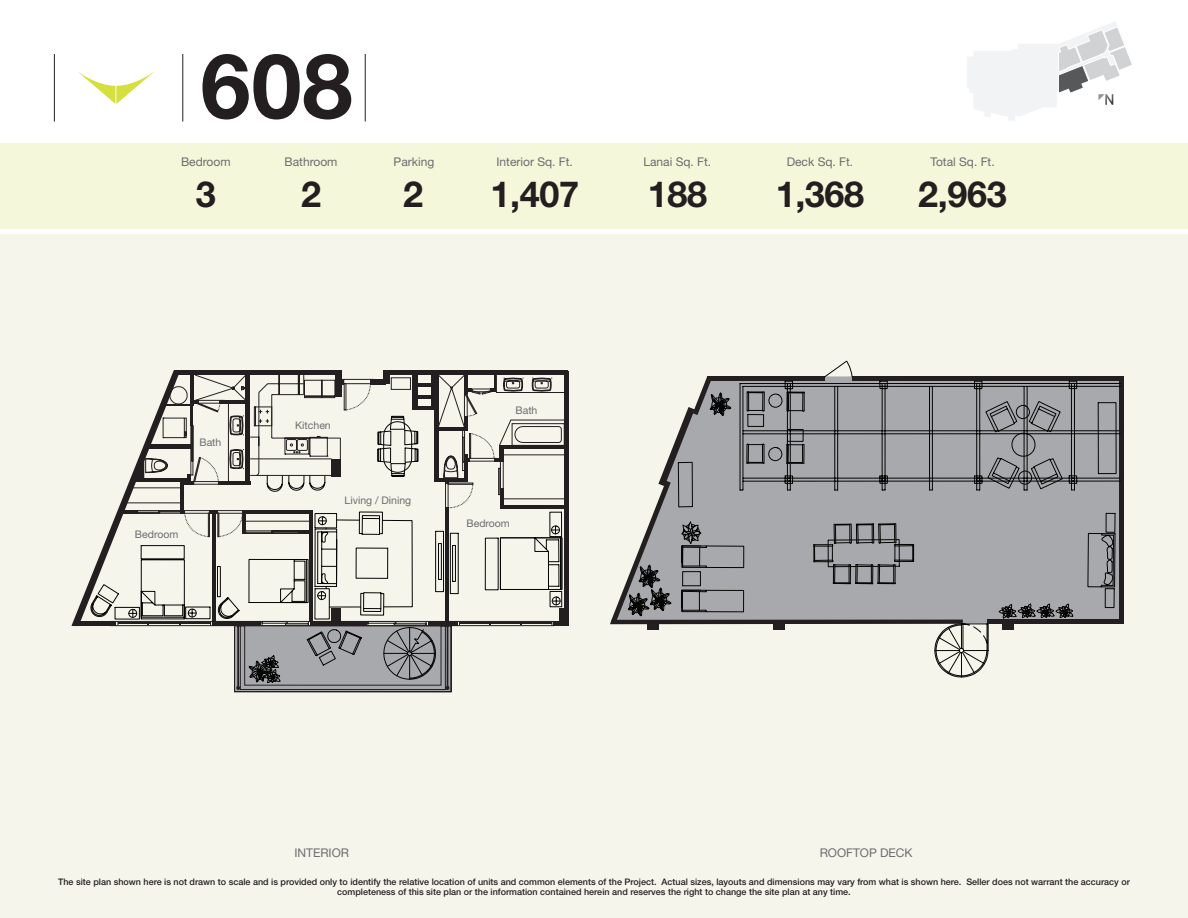
<style>
.page{position:relative;width:1188px;height:918px;background:#fff}
.page>*{position:absolute;margin:0;border:0;box-sizing:border-box;transform-origin:0 0}
.t1{font:700 36px "Helvetica Neue";letter-spacing:-.01em;color:#231f20}
.t2{font:12px "Helvetica Neue";color:#6c6d70}
.t3{font:10.5px "Helvetica Neue";color:#6c6d70}
.t4{font:500 9px/10.8px "Helvetica Neue";color:#231f20;text-align:center}
</style>
<div class="page">
<div style="left:0;top:143px;width:1188px;height:85px;background:#f4f7d9"></div>
<div style="left:0;top:235px;width:1188px;height:683px;background:#f5f5ec"></div>
<svg style="left:78px;top:72px;width:76px;height:32px"></svg>
<hr style="left:54px;top:54px;width:1px;height:68px;background:#231f20">
<hr style="left:365px;top:54px;width:1px;height:68px;background:#231f20">
<hr style="left:182px;top:54px;width:1px;height:68px;background:#231f20">
<hr style="left:501px;top:499px;width:67px;height:1px;background:#231f20">
<div style="left:554px;top:621px;width:15px;height:5px;background:#231f20"></div>
<div style="left:559px;top:608px;width:10px;height:17px;background:#231f20"></div>
<div style="left:564px;top:371px;width:5px;height:242px;background:#231f20"></div>
<hr style="left:503px;top:505px;width:63px;height:4px;background:#231f20">
<svg style="left:71px;top:371px;width:491px;height:321px"></svg>
<svg style="left:610px;top:22px;width:524px;height:656px"></svg>
<svg style="left:202px;top:54px;width:149px;height:66px"></svg>
<p class="t2" style="left:181px;top:155px;width:51px">Bedroom</p>
<p class="t1" style="left:196px;top:172px;width:22px">3</p>
<p class="t2" style="left:285px;top:155px;width:54px">Bathroom</p>
<p class="t1" style="left:301px;top:172px;width:22px">2</p>
<p class="t2" style="left:394px;top:155px;width:42px">Parking</p>
<p class="t1" style="left:403px;top:172px;width:22px">2</p>
<p class="t2" style="left:497px;top:155px;width:78px">Interior Sq. Ft.</p>
<p class="t1" style="left:490px;top:172px;width:90px">1,407</p>
<p class="t2" style="left:643px;top:155px;width:69px">Lanai Sq. Ft.</p>
<p class="t1" style="left:648px;top:172px;width:61px">188</p>
<p class="t2" style="left:787px;top:155px;width:68px">Deck Sq. Ft.</p>
<p class="t1" style="left:776px;top:172px;width:90px">1,368</p>
<p class="t2" style="left:931px;top:155px;width:66px">Total Sq. Ft.</p>
<p class="t1" style="left:918px;top:172px;width:90px">2,963</p>
<p class="t3" style="left:199px;top:436px;width:23px">Bath</p>
<p class="t3" style="left:135px;top:528px;width:45px">Bedroom</p>
<p class="t3" style="left:295px;top:419px;width:37px">Kitchen</p>
<p class="t3" style="left:345px;top:494px;width:68px">Living / Dining</p>
<p class="t3" style="left:516px;top:404px;width:23px">Bath</p>
<p class="t3" style="left:467px;top:517px;width:45px">Bedroom</p>
<p class="t2" style="left:294px;top:845px;width:56px">INTERIOR</p>
<p class="t2" style="left:820px;top:845px;width:94px">ROOFTOP DECK</p>
<p class="t4" style="left:58px;top:876px;width:1073px">The site plan shown here is not drawn to scale and is provided only to identify the relative location of units and common elements of the Project. Actual sizes, layouts and dimensions may vary from what is shown here. Seller does not warrant the accuracy or completeness of this site plan or the information contained herein and reserves the right to change the site plan at any time.</p>
</div>
